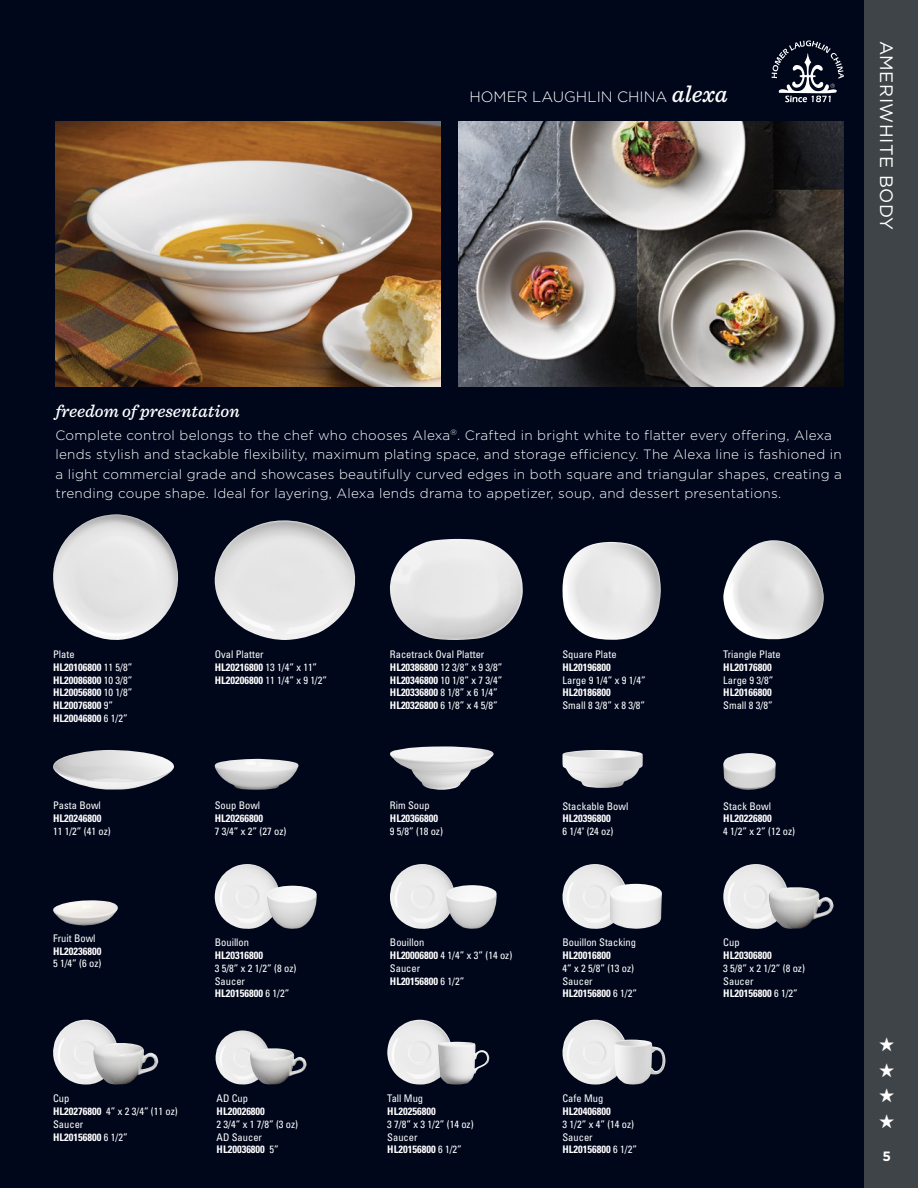
<style>
.page{position:relative;width:918px;height:1188px;background:#00071b}
.page>*{position:absolute;margin:0;border:0;box-sizing:border-box;transform-origin:0 0}
.t1{font:19.5px/25.5px "Zapf Dingbats ITC";color:#fff;text-align:justify}
.t2{font:italic 500 18px "Sentinel";color:#fff}
.t3{font:18px "Gotham";letter-spacing:.03em;color:#fff}
.t4{font:300 15px "Gotham";color:#fff}
.t5{font:300 13.5px/19.5px "Gotham";letter-spacing:.02em;color:#fff}
.t6{font:700 13.5px "Gotham";color:#fff}
.t7{font:condensed 10.5px/12.8px "Univers LT Std";color:#fff}
.t8{font:700 condensed 10.5px/12.8px "Univers LT Std";color:#fff}
.s1{font-family:"Sentinel";font-weight:500;font-style:italic;font-size:24px}
.s2{font-weight:400}
.s3{font-weight:700}
</style>
<div class="page">
<svg style="left:772px;top:40px;width:72px;height:62px"></svg>
<img style="left:53px;top:514px;width:125px;height:126px">
<img style="left:723px;top:753px;width:53px;height:37px">
<img style="left:390px;top:539px;width:133px;height:101px">
<img style="left:215px;top:759px;width:84px;height:31px">
<img style="left:215px;top:1031px;width:53px;height:54px">
<img style="left:214px;top:520px;width:142px;height:120px">
<img style="left:53px;top:750px;width:121px;height:40px">
<img style="left:53px;top:1020px;width:64px;height:65px">
<img style="left:387px;top:1020px;width:64px;height:65px">
<img style="left:562px;top:1020px;width:65px;height:65px">
<img style="left:93px;top:1043px;width:65px;height:42px">
<img style="left:723px;top:540px;width:101px;height:100px">
<img style="left:390px;top:746px;width:104px;height:44px">
<img style="left:438px;top:1042px;width:51px;height:43px">
<img style="left:390px;top:864px;width:63px;height:65px">
<img style="left:215px;top:864px;width:63px;height:65px">
<img style="left:446px;top:885px;width:51px;height:44px">
<img style="left:562px;top:542px;width:99px;height:98px">
<img style="left:53px;top:900px;width:65px;height:25px">
<img style="left:723px;top:864px;width:64px;height:65px">
<img style="left:769px;top:887px;width:64px;height:42px">
<img style="left:562px;top:864px;width:63px;height:65px">
<img style="left:610px;top:884px;width:52px;height:45px">
<img style="left:562px;top:750px;width:81px;height:38px">
<img style="left:267px;top:886px;width:50px;height:43px">
<img style="left:614px;top:1040px;width:51px;height:45px">
<img style="left:250px;top:1048px;width:56px;height:37px">
<div style="left:864px;top:0;width:54px;height:1188px;background:#3f4448"></div>
<img style="left:55px;top:122px;width:385px;height:265px">
<img style="left:459px;top:122px;width:385px;height:265px">
<h3 class="t4" style="left:470px;top:89px;width:260px">HOMER LAUGHLIN CHINA <span class="s1">alexa</span></h3>
<h2 class="t3" style="left:896px;top:40px;width:191px;rotate:90deg">AMERIWHITE BODY</h2>
<h2 class="t2" style="left:55px;top:397px;width:186px">freedom of presentation</h2>
<p class="t5" style="left:55px;top:425px;width:788px">Complete control belongs to the chef who chooses Alexa<sup>®</sup>. Crafted in bright white to flatter every offering, Alexa lends stylish and stackable flexibility, maximum plating space, and storage efficiency. The Alexa line is fashioned in a light commercial grade and showcases beautifully curved edges in both square and triangular shapes, creating a trending coupe shape. Ideal for layering, Alexa lends drama to appetizer, soup, and dessert presentations.</p>
<p class="t8" style="left:53px;top:648px;width:81px"><span class="s2">Plate<br></span>HL20106800 <span class="s2">11 5/8”<br></span>HL20086800 <span class="s2">10 3/8”<br></span>HL20056800 <span class="s2">10 1/8”<br></span>HL20076800 <span class="s2">9”<br></span>HL20046800 <span class="s2">6 1/2”</span></p>
<p class="t7" style="left:53px;top:799px;width:49px">Pasta Bowl</p>
<p class="t8" style="left:53px;top:812px;width:50px">HL20246800</p>
<p class="t7" style="left:53px;top:825px;width:59px">11 1/2” (41 oz)</p>
<p class="t7" style="left:215px;top:648px;width:114px">Oval Platter<br><span class="s3">HL20216800</span> 13 1/4” x 11”<br><span class="s3">HL20206800</span> 11 1/4” x 9 1/2”</p>
<p class="t7" style="left:215px;top:799px;width:47px">Soup Bowl</p>
<p class="t8" style="left:215px;top:812px;width:50px">HL20266800</p>
<p class="t7" style="left:215px;top:825px;width:73px">7 3/4” x 2” (27 oz)</p>
<p class="t7" style="left:53px;top:932px;width:44px">Fruit Bowl</p>
<p class="t8" style="left:53px;top:945px;width:50px">HL20236800</p>
<p class="t7" style="left:53px;top:957px;width:50px">5 1/4” (6 oz)</p>
<p class="t7" style="left:215px;top:936px;width:36px">Bouillon</p>
<p class="t8" style="left:215px;top:949px;width:50px">HL20316800</p>
<p class="t7" style="left:215px;top:962px;width:83px">3 5/8” x 2 1/2” (8 oz)<br>Saucer<br><span class="s3">HL20156800</span> 6 1/2”</p>
<p class="t7" style="left:53px;top:1092px;width:126px">Cup<br><span class="s3">HL20276800</span> 4” x 2 3/4” (11 oz)<br>Saucer<br><span class="s3">HL20156800</span> 6 1/2”</p>
<p class="t7" style="left:217px;top:1092px;width:33px">AD Cup</p>
<p class="t8" style="left:217px;top:1105px;width:50px">HL20026800</p>
<p class="t7" style="left:217px;top:1118px;width:83px">2 3/4” x 1 7/8” (3 oz)<br>AD Saucer<br><span class="s3">HL20036800</span> 5”</p>
<p class="t7" style="left:390px;top:648px;width:114px">Racetrack Oval Platter<br><span class="s3">HL20386800</span> 12 3/8” x 9 3/8”<br><span class="s3">HL20346800</span> 10 1/8” x 7 3/4”<br><span class="s3">HL20336800</span> 8 1/8” x 6 1/4”<br><span class="s3">HL20326800</span> 6 1/8” x 4 5/8”</p>
<p class="t7" style="left:390px;top:799px;width:41px">Rim Soup</p>
<p class="t8" style="left:390px;top:812px;width:50px">HL20366800</p>
<p class="t7" style="left:390px;top:825px;width:55px">9 5/8” (18 oz)</p>
<p class="t7" style="left:390px;top:936px;width:124px">Bouillon<br><span class="s3">HL20006800</span> 4 1/4” x 3” (14 oz)<br>Saucer<br><span class="s3">HL20156800</span> 6 1/2”</p>
<p class="t7" style="left:387px;top:1092px;width:37px">Tall Mug</p>
<p class="t8" style="left:387px;top:1105px;width:50px">HL20256800</p>
<p class="t7" style="left:387px;top:1118px;width:88px">3 7/8” x 3 1/2” (14 oz)<br>Saucer<br><span class="s3">HL20156800</span> 6 1/2”</p>
<p class="t7" style="left:562px;top:648px;width:56px">Square Plate</p>
<p class="t8" style="left:562px;top:661px;width:50px">HL20196800</p>
<p class="t7" style="left:562px;top:673px;width:85px">Large 9 1/4” x 9 1/4”</p>
<p class="t8" style="left:562px;top:686px;width:50px">HL20186800</p>
<p class="t7" style="left:562px;top:699px;width:84px">Small 8 3/8” x 8 3/8”</p>
<p class="t7" style="left:562px;top:799px;width:67px">Stackable Bowl</p>
<p class="t8" style="left:562px;top:812px;width:50px">HL20396800</p>
<p class="t7" style="left:562px;top:825px;width:53px">6 1/4" (24 oz)</p>
<p class="t7" style="left:562px;top:936px;width:75px">Bouillon Stacking</p>
<p class="t8" style="left:562px;top:949px;width:50px">HL20016800</p>
<p class="t7" style="left:562px;top:962px;width:76px">4” x 2 5/8” (13 oz)<br>Saucer<br><span class="s3">HL20156800</span> 6 1/2”</p>
<p class="t7" style="left:562px;top:1092px;width:42px">Cafe Mug</p>
<p class="t8" style="left:562px;top:1105px;width:50px">HL20406800</p>
<p class="t7" style="left:562px;top:1118px;width:76px">3 1/2” x 4” (14 oz)<br>Saucer<br><span class="s3">HL20156800</span> 6 1/2”</p>
<p class="t7" style="left:723px;top:648px;width:59px">Triangle Plate</p>
<p class="t8" style="left:723px;top:661px;width:50px">HL20176800</p>
<p class="t7" style="left:723px;top:673px;width:52px">Large 9 3/8”</p>
<p class="t8" style="left:723px;top:686px;width:50px">HL20166800</p>
<p class="t7" style="left:723px;top:699px;width:51px">Small 8 3/8”</p>
<p class="t7" style="left:723px;top:799px;width:49px">Stack Bowl</p>
<p class="t8" style="left:723px;top:812px;width:50px">HL20226800</p>
<p class="t7" style="left:723px;top:825px;width:73px">4 1/2” x 2” (12 oz)</p>
<p class="t7" style="left:723px;top:936px;width:18px">Cup</p>
<p class="t8" style="left:723px;top:949px;width:50px">HL20306800</p>
<p class="t7" style="left:723px;top:962px;width:83px">3 5/8” x 2 1/2” (8 oz)<br>Saucer<br><span class="s3">HL20156800</span> 6 1/2”</p>
<h1 class="t1" style="left:879px;top:1032px;width:17px">★ ★ ★ ★</h1>
<p class="t6" style="left:882px;top:1148px;width:10px">5</p>
</div>
